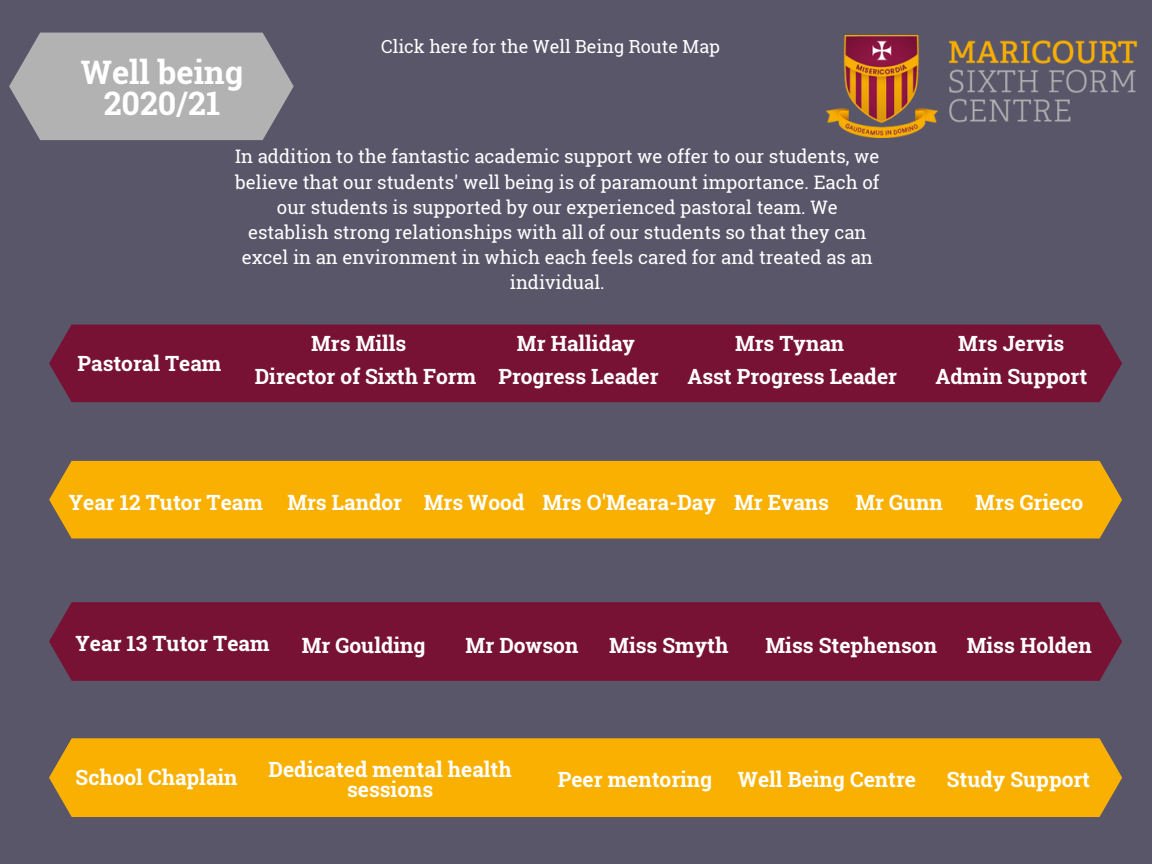
<style>
.page{position:relative;width:1152px;height:864px;background:#59566a}
.page>*{position:absolute;margin:0;border:0;box-sizing:border-box;transform-origin:0 0}
.t1{font:700 32.4px "Roboto Slab";color:#fff}
.t2{font:700 21px/20.2px "Roboto Slab";color:#fff;text-align:center}
.t3{font:18.6px/25.2px "Roboto Slab";color:#fff;text-align:center}
.t4{font:18px "Roboto Slab";color:#fff}
</style>
<div class="page">
<svg style="left:9px;top:33px;width:285px;height:107px;background:#a8a7aa"></svg>
<div style="left:49px;top:325px;width:1073px;height:77px;background:#781234"></div>
<div style="left:49px;top:461px;width:1073px;height:78px;background:#f9b000"></div>
<div style="left:49px;top:602px;width:1073px;height:79px;background:#781234"></div>
<div style="left:49px;top:738px;width:1073px;height:79px;background:#f9b000"></div>
<img style="left:827px;top:35px;width:310px;height:103px">
<p class="t4" style="left:381px;top:34px;width:341px">Click here for the Well Being Route Map</p>
<p class="t1" style="left:81px;top:50px;width:164px">Well being</p>
<p class="t1" style="left:104px;top:81px;width:118px">2020/21</p>
<p class="t3" style="left:235px;top:144px;width:646px">In addition to the fantastic academic support we offer to our students, we believe that our students' well being is of paramount importance. Each of our students is supported by our experienced pastoral team. We establish strong relationships with all of our students so that they can excel in an environment in which each feels cared for and treated as an individual.</p>
<p class="t2" style="left:78px;top:353px;width:145px">Pastoral Team</p>
<p class="t2" style="left:311px;top:332px;width:97px">Mrs Mills</p>
<p class="t2" style="left:517px;top:332px;width:119px">Mr Halliday</p>
<p class="t2" style="left:735px;top:332px;width:111px">Mrs Tynan</p>
<p class="t2" style="left:499px;top:366px;width:162px">Progress Leader</p>
<p class="t2" style="left:687px;top:366px;width:211px">Asst Progress Leader</p>
<p class="t2" style="left:935px;top:366px;width:153px">Admin Support</p>
<p class="t2" style="left:958px;top:332px;width:108px">Mrs Jervis</p>
<p class="t2" style="left:255px;top:366px;width:223px">Director of Sixth Form</p>
<p class="t2" style="left:69px;top:491px;width:196px">Year 12 Tutor Team</p>
<p class="t2" style="left:287px;top:491px;width:116px">Mrs Landor</p>
<p class="t2" style="left:424px;top:491px;width:102px">Mrs Wood</p>
<p class="t2" style="left:542px;top:491px;width:175px">Mrs O'Meara-Day</p>
<p class="t2" style="left:734px;top:491px;width:96px">Mr Evans</p>
<p class="t2" style="left:856px;top:491px;width:89px">Mr Gunn</p>
<p class="t2" style="left:975px;top:491px;width:110px">Mrs Grieco</p>
<p class="t2" style="left:76px;top:633px;width:195px">Year 13 Tutor Team</p>
<p class="t2" style="left:302px;top:635px;width:125px">Mr Goulding</p>
<p class="t2" style="left:466px;top:635px;width:114px">Mr Dowson</p>
<p class="t2" style="left:609px;top:635px;width:121px">Miss Smyth</p>
<p class="t2" style="left:766px;top:635px;width:173px">Miss Stephenson</p>
<p class="t2" style="left:967px;top:635px;width:127px">Miss Holden</p>
<p class="t2" style="left:269px;top:759px;width:245px">Dedicated mental health sessions</p>
<p class="t2" style="left:76px;top:767px;width:163px">School Chaplain</p>
<p class="t2" style="left:558px;top:769px;width:156px">Peer mentoring</p>
<p class="t2" style="left:738px;top:769px;width:180px">Well Being Centre</p>
<p class="t2" style="left:947px;top:769px;width:145px">Study Support</p>
</div>
